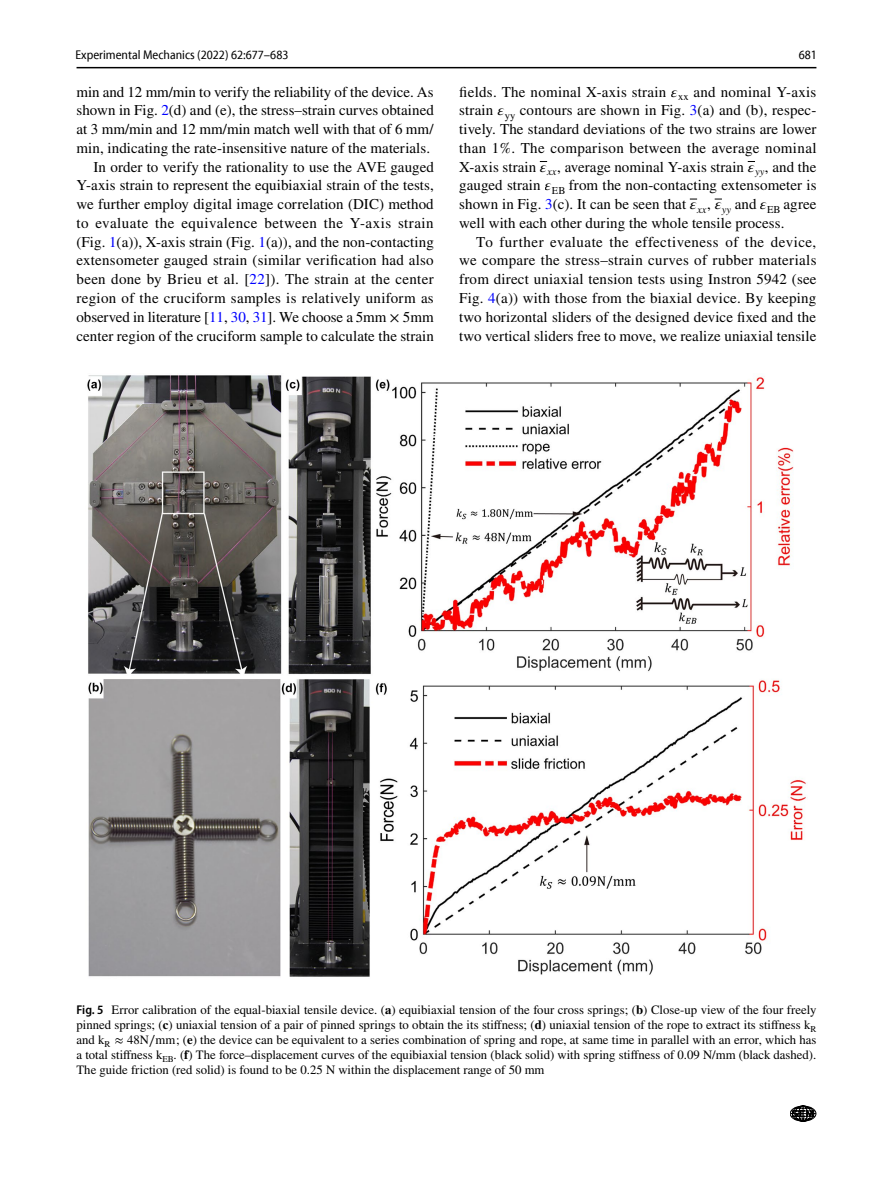
<style>
.page{position:relative;width:893px;height:1187px;background:#fff}
.page>*{position:absolute;margin:0;border:0;box-sizing:border-box;transform-origin:0 0}
.t1{font:15px/18.8px "STIX";letter-spacing:.005em;color:#000;text-align:justify}
.t2{font:12.75px/15px "STIX";color:#000;text-align:justify}
.t3{font:semi-condensed 12.75px "Myriad Pro Unic";color:#000}
.s1{color:#00f}
.s2{font-family:"STIX General Regular 11"}
.s3{font-family:"STIX Math Regular 12"}
.s4{font-family:"STIX Math Italic 8"}
.s5{font-family:"STIX Math Italic 9"}
.s6{font-family:"STIX Math Italic 10"}
.s7{font-family:"STIX Math Italic 3"}
.s8{font-family:"STIX Math Italic 4"}
.s9{font-family:"STIX Math Italic 5"}
.s10{font-family:"STIX Math Italic 6"}
.s11{font-family:"STIX Math Italic 7"}
.s12{font-family:"Myriad Pro";font-weight:600;font-stretch:semi-condensed}
.s13{font-weight:700}
.s14{font-family:"STIX Math Regular 9"}
.s15{font-family:"STIX Math Regular 10"}
.s16{font-family:"STIX General Regular 12"}
.s17{font-family:"STIX Math Regular 11"}
</style>
<div class="page">
<hr style="left:77px;top:67px;width:739px;height:1px;background:#000">
<svg style="left:790px;top:1105px;width:26px;height:16px"></svg>
<img style="left:87px;top:375px;width:721px;height:602px">
<p class="t3" style="left:76px;top:50px;width:214px">Experimental Mechanics (2022) 62:677–683</p>
<p class="t3" style="left:799px;top:50px;width:20px">681</p>
<p class="t1" style="left:77px;top:83px;width:359px;text-align:right">min and 12 mm/min to verify the reliability of the device. As shown in Fig. <span class="s1">2</span>(d) and (e), the stress–strain curves obtained at 3 mm/min and 12 mm/min match well with that of 6 mm/ min, indicating the rate-insensitive nature of the materials.<br>In order to verify the rationality to use the AVE gauged Y-axis strain to represent the equibiaxial strain of the tests, we further employ digital image correlation (DIC) method to evaluate the equivalence between the Y-axis strain (Fig. <span class="s1">1</span>(a)), X-axis strain (Fig. <span class="s1">1</span>(a)), and the non-contacting extensometer gauged strain (similar verification had also been done by Brieu et al. [<span class="s1">22</span>]). The strain at the center region of the cruciform samples is relatively uniform as observed in literature [<span class="s1">11</span>, <span class="s1">30</span>, <span class="s1">31</span>]. We choose a <span class="s2">5</span><span class="s3">mm ×</span> <span class="s2">5</span><span class="s3">mm </span>center region of the cruciform sample to calculate the strain</p>
<p class="t1" style="left:459px;top:83px;width:359px">fields. The nominal X-axis strain <span class="s4">𝜀</span><sub>xx</sub> and nominal Y-axis strain <span class="s5">𝜀</span><sub>yy</sub> contours are shown in Fig. <span class="s1">3</span>(a) and (b), respec&shy;tively. The standard deviations of the two strains are lower than 1%. The comparison between the average nominal X-axis strain <span class="s6">𝜀</span><sub>xx</sub>, average nominal Y-axis strain <span class="s7">𝜀</span><sub>yy</sub>, and the gauged strain <span class="s8">𝜀</span><sub>EB</sub> from the non-contacting extensometer is shown in Fig. <span class="s1">3</span>(c). It can be seen that <span class="s9">𝜀</span><sub>xx</sub>, <span class="s10">𝜀</span><sub>yy</sub> and <span class="s11">𝜀</span><sub>EB</sub> agree well with each other during the whole tensile process.</p>
<p class="t1" style="left:459px;top:233px;width:359px;text-indent:17px">To further evaluate the effectiveness of the device, we compare the stress–strain curves of rubber materials from direct uniaxial tension tests using Instron 5942 (see Fig. <span class="s1">4</span>(a)) with those from the biaxial device. By keeping two horizontal sliders of the designed device fixed and the two vertical sliders free to move, we realize uniaxial tensile</p>
<p class="t2" style="left:77px;top:1002px;width:741px"><span class="s12">Fig. 5</span> Error calibration of the equal-biaxial tensile device. (<span class="s13">a</span>) equibiaxial tension of the four cross springs; (<span class="s13">b</span>) Close-up view of the four freely pinned springs; (<span class="s13">c</span>) uniaxial tension of a pair of pinned springs to obtain the its stiffness; (<span class="s13">d</span>) uniaxial tension of the rope to extract its stiffness <span class="s14">k</span><sub>R </sub>and <span class="s15">k</span><sub>R</sub> <span class="s15">≈</span> <span class="s16">48</span><span class="s15">N∕mm</span>; (<span class="s13">e</span>) the device can be equivalent to a series combination of spring and rope, at same time in parallel with an error, which has a total stiffness <span class="s17">k</span><sub>EB</sub>. (<span class="s13">f</span>) The force–displacement curves of the equibiaxial tension (black solid) with spring stiffness of 0.09 N/mm (black dashed).<br>The guide friction (red solid) is found to be 0.25 N within the displacement range of 50 mm</p>
</div>
